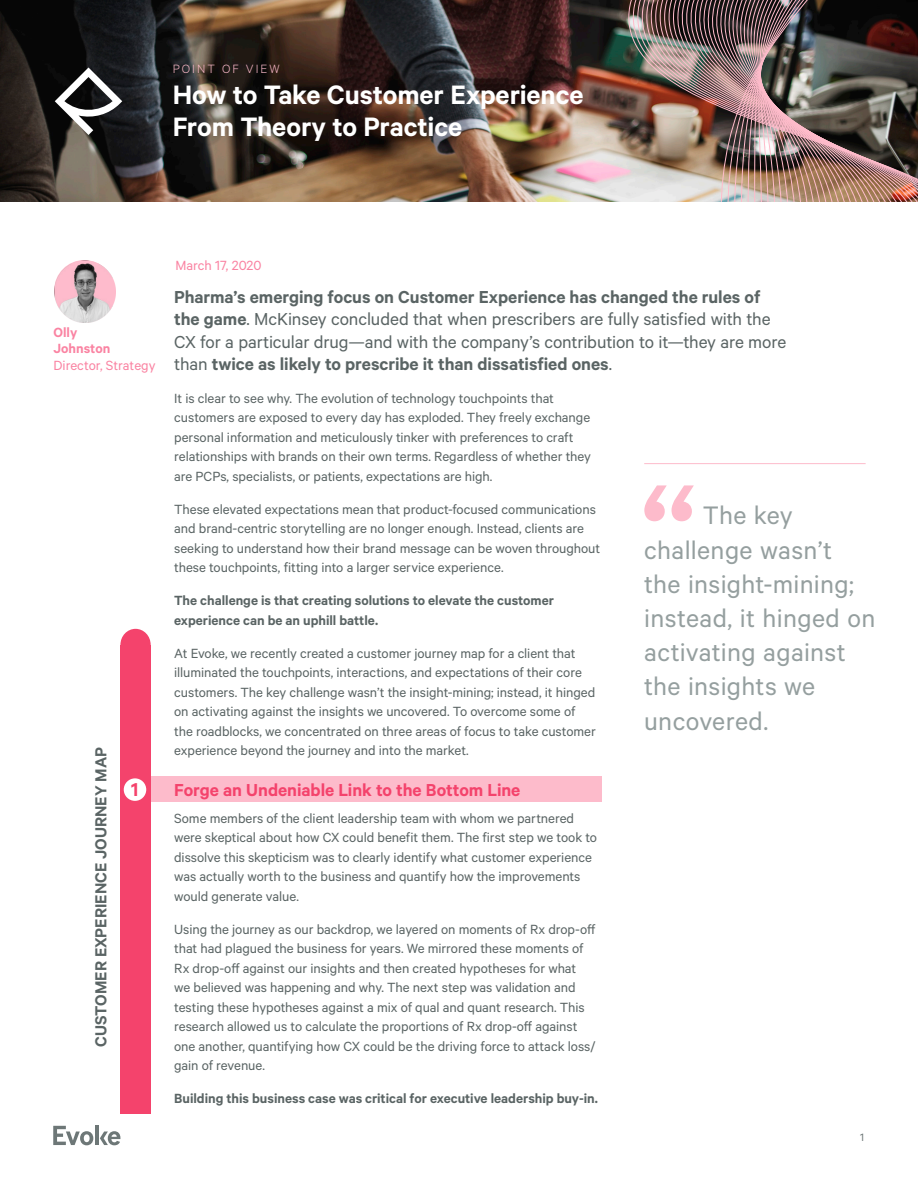
<style>
.page{position:relative;width:918px;height:1188px;background:#fff}
.page>*{position:absolute;margin:0;border:0;box-sizing:border-box;transform-origin:0 0}
.Quotation_mark_-_Pin{font:500 150px "Calibre";color:#fdbbcb}
.Title_-_Page_1{font:600 30px "Calibre";letter-spacing:-.005em;color:#fff}
.Pull-Quote_Style{font:28.5px/34.2px "Calibre";letter-spacing:.01em;color:#959f9f}
.Title_-_Page_1-2{font:600 21px "Calibre";color:#f4436c}
.Abstract_Intro{font:19.5px/22.5px "Calibre";letter-spacing:-.005em;color:#5a6464}
.Section_Header_-_Pin{font:600 19.5px "Calibre";letter-spacing:-.005em;color:#f4436c}
.Title_-_Page_1-3{font:600 18px "Calibre";letter-spacing:.005em;color:#5a6464}
.Body_Text{font:15px/19.5px "Calibre";letter-spacing:-.005em;color:#5a6464}
.Body_Text-2{font:600 15px/19.5px "Calibre";color:#5a6464}
.Author{font:15px "Calibre";color:#fa83a2}
.Author-2{font:600 15px/16.5px "Calibre";color:#fa83a2}
.t1{font:15px "Calibre";color:#f5567b}
.t2{font:300 13.5px "Calibre";letter-spacing:.15em;color:#fdbbcb}
.t3{font:12px "Calibre";color:#6d7777}
.s1{font-weight:600}
</style>
<div class="page">
<svg style="left:53px;top:1126px;width:40px;height:19px"></svg>
<hr style="left:96px;top:1126px;width:3px;height:19px;background:#6d7777">
<svg style="left:100px;top:1131px;width:20px;height:14px"></svg>
<div style="left:151px;top:776px;width:451px;height:26px;background:#fdbbcb"></div>
<img style="left:0;top:0;width:628px;height:202px">
<div style="left:120px;top:645px;width:31px;height:468px;background:#f4436c"></div>
<div style="left:120px;top:629px;width:31px;height:32px;background:#f4436c;border-radius:50%"></div>
<div style="left:124px;top:778px;width:22px;height:23px;background:#fff;border-radius:50%"></div>
<hr style="left:644px;top:463px;width:222px;height:1px;background:#fdbbcb">
<img style="left:54px;top:260px;width:62px;height:62px">
<svg style="left:55px;top:67px;width:67px;height:68px"></svg>
<img style="left:628px;top:0;width:290px;height:202px">
<p class="t2" style="left:173px;top:61px;width:109px">POINT OF VIEW</p>
<p class="Title_-_Page_1" style="left:173px;top:77px;width:412px">How to Take Customer Experience</p>
<p class="Title_-_Page_1" style="left:173px;top:109px;width:291px">From Theory to Practice</p>
<p class="Author-2" style="left:54px;top:323px;width:58px">Olly<br>Johnston</p>
<p class="Author" style="left:54px;top:356px;width:103px">Director, Strategy</p>
<p class="Author" style="left:54px;top:343px;width:86px">Title of Author</p>
<p class="Title_-_Page_1-3" style="left:90px;top:1047px;width:301px;rotate:-90deg">CUSTOMER EXPERIENCE JOURNEY MAP</p>
<p class="Title_-_Page_1-2" style="left:131px;top:777px;width:9px">1</p>
<p class="Author" style="left:176px;top:256px;width:88px">March 17, 2020</p>
<p class="t1" style="left:185px;top:256px;width:81px">ont XX, 2019</p>
<p class="Abstract_Intro" style="left:174px;top:285px;width:614px"><span class="s1">Pharma’s emerging focus on Customer Experience has changed the rules of the game</span>. McKinsey concluded that when prescribers are fully satisfied with the CX for a particular drug—and with the company’s contribution to it—they are more than <span class="s1">twice as likely to prescribe it than dissatisfied ones</span>.</p>
<p class="Body_Text" style="left:174px;top:388px;width:418px">It is clear to see why. The evolution of technology touchpoints that customers are exposed to every day has exploded. They freely exchange personal information and meticulously tinker with preferences to craft relationships with brands on their own terms. Regardless of whether they are PCPs, specialists, or patients, expectations are high.</p>
<p class="Body_Text" style="left:174px;top:499px;width:428px">These elevated expectations mean that product-focused communications and brand-centric storytelling are no longer enough. Instead, clients are seeking to understand how their brand message can be woven throughout these touchpoints, fitting into a larger service experience.</p>
<p class="Body_Text-2" style="left:174px;top:590px;width:381px">The challenge is that creating solutions to elevate the customer experience can be an uphill battle.</p>
<p class="Body_Text" style="left:174px;top:643px;width:423px">At Evoke, we recently created a customer journey map for a client that illuminated the touchpoints, interactions, and expectations of their core customers. The key challenge wasn’t the insight-mining; instead, it hinged on activating against the insights we uncovered. To overcome some of the roadblocks, we concentrated on three areas of focus to take customer experience beyond the journey and into the market.</p>
<p class="Section_Header_-_Pin" style="left:174px;top:778px;width:348px">Forge an Undeniable Link to the Bottom Line</p>
<p class="Body_Text" style="left:174px;top:808px;width:424px">Some members of the client leadership team with whom we partnered were skeptical about how CX could benefit them. The first step we took to dissolve this skepticism was to clearly identify what customer experience was actually worth to the business and quantify how the improvements would generate value.</p>
<p class="Body_Text" style="left:174px;top:919px;width:423px">Using the journey as our backdrop, we layered on moments of Rx drop-off that had plagued the business for years. We mirrored these moments of Rx drop-off against our insights and then created hypotheses for what we believed was happening and why. The next step was validation and testing these hypotheses against a mix of qual and quant research. This research allowed us to calculate the proportions of Rx drop-off against one another, quantifying how CX could be the driving force to attack loss/ gain of revenue.</p>
<p class="Body_Text-2" style="left:174px;top:1088px;width:425px">Building this business case was critical for executive leadership buy-in.</p>
<p class="Quotation_mark_-_Pin" style="left:641px;top:443px;width:58px">“</p>
<p class="Pull-Quote_Style" style="left:644px;top:497px;width:233px;text-indent:59px">The key challenge wasn’t the insight-mining; instead, it hinged on activating against the insights we uncovered.</p>
<p class="t3" style="left:860px;top:1130px;width:5px">1</p>
</div>
